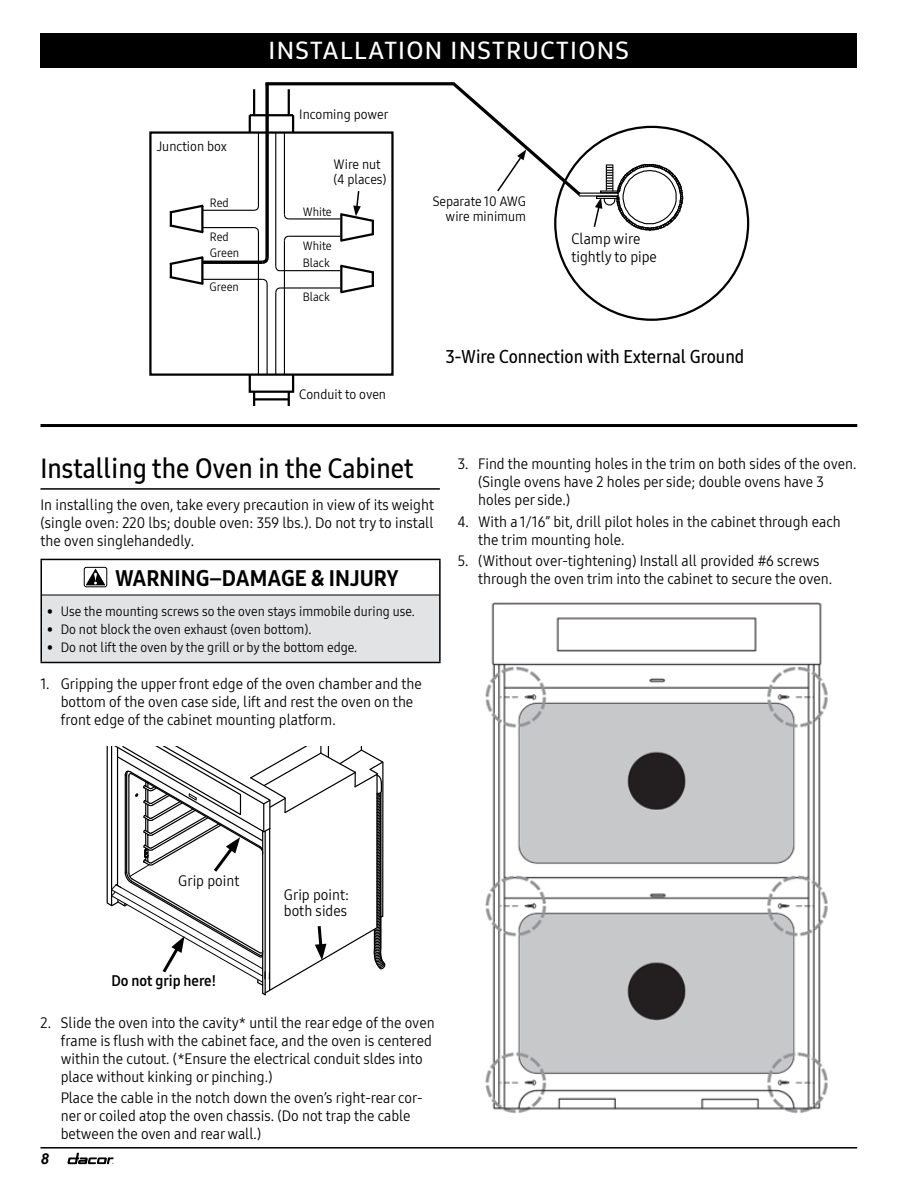
<style>
.page{position:relative;width:918px;height:1188px;background:#fff}
.page>*{position:absolute;margin:0;border:0;box-sizing:border-box;transform-origin:0 0}
.t1{font:27px "Samsung One 600 C";color:#000}
.t2{font:24px "Samsung One 600 C";letter-spacing:.05em;color:#fff;scale:1.1 1}
.t3{font:22.5px "Samsung One 800 C";color:#000}
.t4{font:18px "Samsung One 600 C";color:#000}
.t5{font:15px/18px "Samsung One 400 C";color:#000}
.t6{font:15px "Samsung One 700 C";color:#000}
.t7{font:italic 700 15px "Arial";color:#000}
.t8{font:13.5px/15px "Samsung One 400 C";color:#000;text-align:right}
.t9{font:12px/16.6px "Samsung One 400 C";color:#000}
</style>
<div class="page">
<svg style="left:68px;top:1153px;width:46px;height:11px"></svg>
<hr style="left:40px;top:1147px;width:817px;height:2px;background:#000">
<hr style="left:254px;top:398px;width:35px;height:2px;background:#000">
<hr style="left:258px;top:133px;width:1px;height:73px;background:#000">
<hr style="left:284px;top:133px;width:1px;height:82px;background:#000">
<svg style="left:253px;top:205px;width:6px;height:6px"></svg>
<svg style="left:292px;top:115px;width:2px;height:16px"></svg>
<hr style="left:250px;top:114px;width:43px;height:2px;background:#000">
<svg style="left:249px;top:115px;width:2px;height:16px"></svg>
<hr style="left:202px;top:210px;width:52px;height:1px;background:#000">
<svg style="left:261px;top:278px;width:7px;height:7px"></svg>
<svg style="left:275px;top:287px;width:5px;height:7px"></svg>
<svg style="left:259px;top:254px;width:22px;height:18px"></svg>
<svg style="left:283px;top:235px;width:7px;height:7px"></svg>
<svg style="left:253px;top:227px;width:6px;height:6px"></svg>
<hr style="left:202px;top:227px;width:52px;height:1px;background:#000">
<hr style="left:202px;top:261px;width:61px;height:3px;background:#000">
<hr style="left:202px;top:279px;width:61px;height:1px;background:#000">
<svg style="left:265px;top:85px;width:4px;height:173px"></svg>
<hr style="left:275px;top:133px;width:1px;height:134px;background:#000">
<svg style="left:283px;top:213px;width:6px;height:7px"></svg>
<svg style="left:169px;top:204px;width:37px;height:30px"></svg>
<svg style="left:169px;top:256px;width:37px;height:29px"></svg>
<svg style="left:338px;top:264px;width:36px;height:30px"></svg>
<hr style="left:280px;top:287px;width:61px;height:2px;background:#000">
<hr style="left:280px;top:270px;width:61px;height:1px;background:#000">
<hr style="left:289px;top:236px;width:52px;height:1px;background:#000">
<hr style="left:289px;top:218px;width:52px;height:2px;background:#000">
<svg style="left:288px;top:393px;width:2px;height:13px"></svg>
<svg style="left:253px;top:393px;width:2px;height:13px"></svg>
<div style="left:249px;top:373px;width:45px;height:20px;border:2px solid #000"></div>
<hr style="left:284px;top:241px;width:1px;height:134px;background:#000">
<hr style="left:275px;top:292px;width:1px;height:83px;background:#000">
<hr style="left:267px;top:284px;width:1px;height:91px;background:#000">
<hr style="left:258px;top:232px;width:1px;height:143px;background:#000">
<hr style="left:288px;top:89px;width:2px;height:26px;background:#000">
<hr style="left:253px;top:89px;width:2px;height:26px;background:#000">
<div style="left:149px;top:131px;width:245px;height:245px;border:2px solid #000"></div>
<hr style="left:265px;top:82px;width:189px;height:3px;background:#000">
<svg style="left:448px;top:82px;width:136px;height:117px"></svg>
<svg style="left:338px;top:191px;width:36px;height:51px"></svg>
<svg style="left:593px;top:164px;width:91px;height:67px"></svg>
<div style="left:40px;top:33px;width:817px;height:35px;background:#000"></div>
<hr style="left:40px;top:424px;width:817px;height:3px;background:#000">
<img style="left:485px;top:602px;width:343px;height:511px">
<hr style="left:40px;top:488px;width:400px;height:2px;background:#000">
<div style="left:41px;top:595px;width:399px;height:67px;background:#e2e3e4"></div>
<hr style="left:42px;top:595px;width:397px;height:1px;background:#000">
<hr style="left:40px;top:559px;width:401px;height:1px;background:#000">
<hr style="left:40px;top:560px;width:2px;height:35px;background:#000">
<hr style="left:439px;top:560px;width:2px;height:35px;background:#000">
<hr style="left:40px;top:595px;width:2px;height:67px;background:#000">
<hr style="left:439px;top:595px;width:2px;height:67px;background:#000">
<hr style="left:40px;top:662px;width:401px;height:1px;background:#000">
<div style="left:84px;top:567px;width:23px;height:20px;border:1px solid #000;border-radius:2px"></div>
<svg style="left:86px;top:569px;width:19px;height:16px"></svg>
<svg style="left:106px;top:746px;width:280px;height:250px"></svg>
<h2 class="t2" style="left:269px;top:34px;width:329px">INSTALLATION INSTRUCTIONS</h2>
<p class="t8" style="left:157px;top:139px;width:72px">Junction box</p>
<p class="t9" style="left:210px;top:194px;width:20px">Red</p>
<p class="t9" style="left:210px;top:228px;width:20px">Red</p>
<p class="t9" style="left:210px;top:244px;width:31px">Green</p>
<p class="t9" style="left:209px;top:279px;width:31px">Green</p>
<p class="t8" style="left:299px;top:106px;width:91px">Incoming power</p>
<p class="t8" style="left:334px;top:157px;width:55px;text-align:left">Wire nut (4 places)</p>
<p class="t9" style="left:303px;top:203px;width:31px">White</p>
<p class="t9" style="left:303px;top:237px;width:31px">White<br>Black</p>
<p class="t9" style="left:303px;top:288px;width:29px">Black</p>
<p class="t8" style="left:299px;top:387px;width:88px">Conduit to oven</p>
<p class="t8" style="left:433px;top:193px;width:95px">Separate 10 AWG wire minimum</p>
<p class="t5" style="left:571px;top:229px;width:87px">Clamp wire tightly to pipe</p>
<p class="t4" style="left:446px;top:345px;width:300px">3-Wire Connection with External Ground</p>
<h1 class="t1" style="left:40px;top:451px;width:374px">Installing the Oven in the Cabinet</h1>
<p class="t5" style="left:40px;top:496px;width:395px;text-align:justify">In installing the oven, take every precaution in view of its weight (single oven: 220 lbs; double oven: 359 lbs.). Do not try to install the oven singlehandedly.</p>
<h3 class="t3" style="left:115px;top:563px;width:285px">WARNING–DAMAGE &amp; INJURY</h3>
<p class="t8" style="left:47px;top:603px;width:369px">• Use the mounting screws so the oven stays immobile during use.</p>
<p class="t8" style="left:47px;top:622px;width:266px">• Do not block the oven exhaust (oven bottom).</p>
<p class="t8" style="left:47px;top:640px;width:312px">• Do not lift the oven by the grill or by the bottom edge.</p>
<p class="t5" style="left:61px;top:674px;width:362px;text-indent:-20px">1. Gripping the upper front edge of the oven chamber and the bottom of the oven case side, lift and rest the oven on the front edge of the cabinet mounting platform.</p>
<p class="t5" style="left:478px;top:455px;width:380px;text-indent:-20px">3. Find the mounting holes in the trim on both sides of the oven. (Single ovens have 2 holes per side; double ovens have 3 holes per side.)</p>
<p class="t5" style="left:478px;top:512px;width:364px;text-indent:-20px">4. With a 1/16” bit, drill pilot holes in the cabinet through each the trim mounting hole.</p>
<p class="t5" style="left:478px;top:552px;width:356px;text-indent:-20px">5. (Without over-tightening) Install all provided #6 screws through the oven trim into the cabinet to secure the oven.</p>
<p class="t5" style="left:178px;top:872px;width:63px">Grip point</p>
<p class="t6" style="left:112px;top:971px;width:107px">Do not grip here!</p>
<p class="t5" style="left:284px;top:886px;width:67px;line-height:16.5px">Grip point: both sides</p>
<p class="t5" style="left:61px;top:1014px;width:375px;text-indent:-20px">2. Slide the oven into the cavity* until the rear edge of the oven frame is flush with the cabinet face, and the oven is centered within the cutout. (*Ensure the electrical conduit sldes into place without kinking or pinching.)</p>
<p class="t5" style="left:61px;top:1089px;width:363px">Place the cable in the notch down the oven’s right-rear cor&shy;ner or coiled atop the oven chassis. (Do not trap the cable between the oven and rear wall.)</p>
<p class="t7" style="left:40px;top:1148px;width:10px">8</p>
</div>
